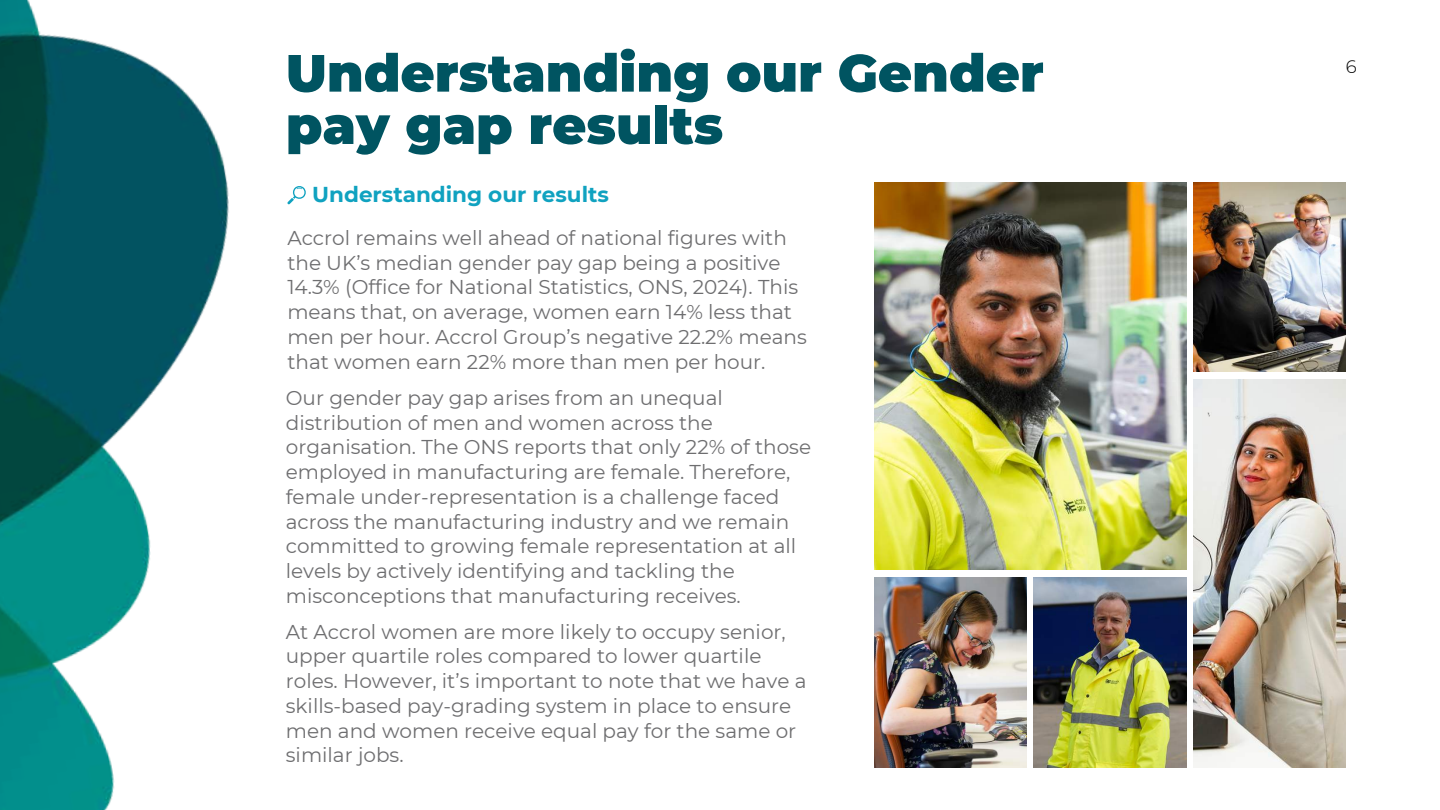
<style>
.page{position:relative;width:1440px;height:810px;background:#fff}
.page>*{position:absolute;margin:0;border:0;box-sizing:border-box;transform-origin:0 0}
.t1{font:900 52.3px/52.3px "Montserrat";color:#005461}
.t2{font:700 21.5px "Montserrat";color:#10a2c0}
.t3{font:20px/24.8px "Montserrat";color:#6e6e70}
.t4{font:300 18.1px "Montserrat";color:#000}
</style>
<div class="page">
<img style="left:0;top:0;width:290px;height:810px">
<img style="left:874px;top:182px;width:312px;height:388px">
<img style="left:1194px;top:182px;width:152px;height:190px">
<img style="left:1194px;top:379px;width:152px;height:388px">
<img style="left:1034px;top:577px;width:152px;height:190px">
<img style="left:874px;top:577px;width:152px;height:190px">
<svg style="left:287px;top:185px;width:19px;height:19px"></svg>
<h1 class="t1" style="left:286px;top:47px;width:759px">Understanding our Gender pay gap results</h1>
<p class="t2" style="left:312px;top:181px;width:298px">Understanding our results</p>
<p class="t3" style="left:287px;top:225px;width:521px">Accrol remains well ahead of national figures with the UK’s median gender pay gap being a positive 14.3% (Office for National Statistics, ONS, 2024). This means that, on average, women earn 14% less that men per hour. Accrol Group’s negative 22.2% means that women earn 22% more than men per hour.</p>
<p class="t3" style="left:286px;top:385px;width:527px">Our gender pay gap arises from an unequal distribution of men and women across the organisation. The ONS reports that only 22% of those employed in manufacturing are female. Therefore, female under-representation is a challenge faced across the manufacturing industry and we remain committed to growing female representation at all levels by actively identifying and tackling the misconceptions that manufacturing receives.</p>
<p class="t3" style="left:286px;top:619px;width:522px">At Accrol women are more likely to occupy senior, upper quartile roles compared to lower quartile roles. However, it’s important to note that we have a skills-based pay-grading system in place to ensure men and women receive equal pay for the same or similar jobs.</p>
<p class="t4" style="left:1346px;top:55px;width:12px">6</p>
</div>
